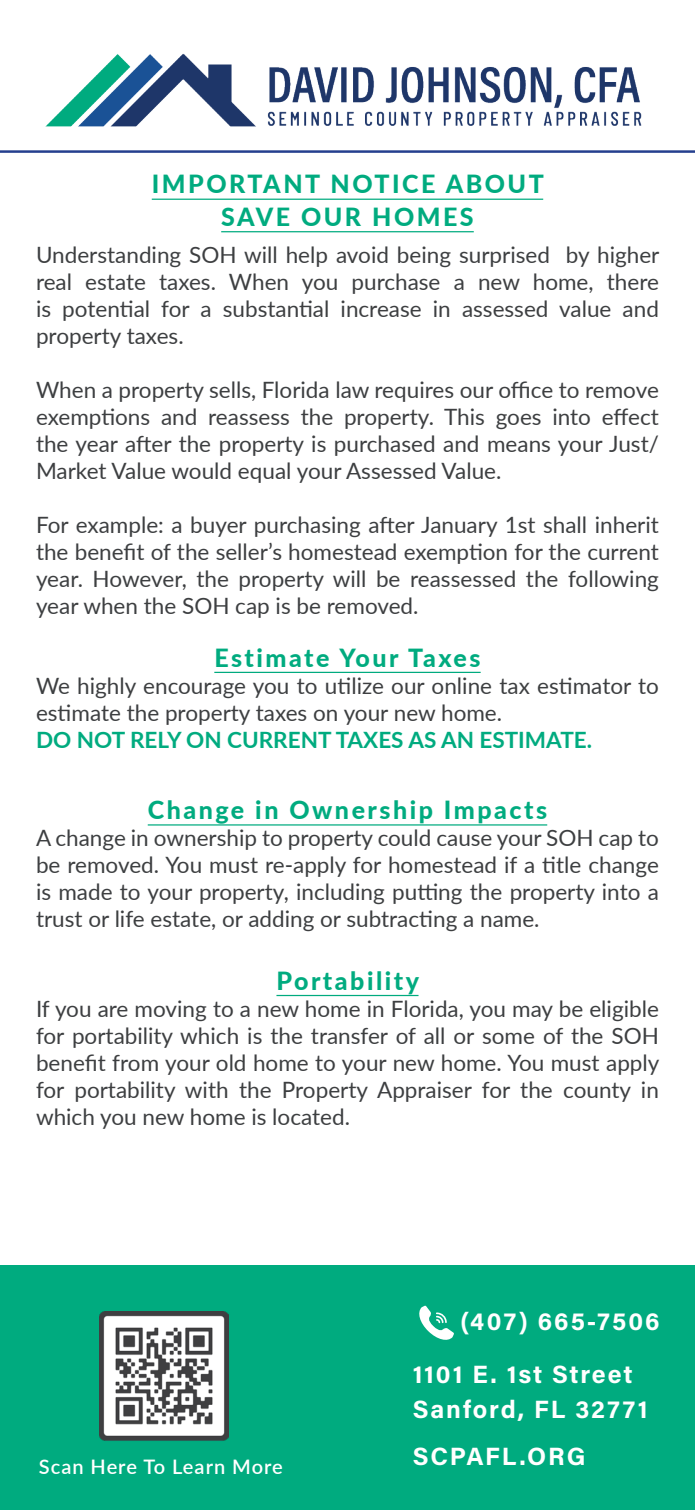
<style>
.page{position:relative;width:695px;height:1510px;background:#fff}
.page>*{position:absolute;margin:0;border:0;box-sizing:border-box;transform-origin:0 0}
.t1{font:800 25px "Lato";letter-spacing:.1em;color:#00ab7f}
.t2{font:700 25px "Acumin Pro";letter-spacing:.075em;color:#fff}
.t3{font:22.5px/27px "Lato";color:#3d3f41;text-align:justify}
.t4{font:700 22.5px "Lato";color:#00ab7f}
.t5{font:600 20px "Lato";letter-spacing:.05em;color:#fff}
</style>
<div class="page">
<img style="left:45px;top:53px;width:597px;height:74px">
<div style="left:0;top:1265px;width:694px;height:244px;background:#00ab7f"></div>
<svg style="left:419px;top:1305px;width:35px;height:35px"></svg>
<hr style="left:0;top:150px;width:694px;height:3px;background:#253f8e">
<hr style="left:152px;top:199px;width:391px;height:1px;background:#00ab7f">
<hr style="left:221px;top:231px;width:252px;height:1px;background:#00ab7f">
<hr style="left:214px;top:672px;width:266px;height:1px;background:#00ab7f">
<hr style="left:148px;top:824px;width:399px;height:1px;background:#00ab7f">
<hr style="left:276px;top:995px;width:142px;height:1px;background:#00ab7f">
<img style="left:100px;top:1311px;width:128px;height:130px">
<p class="t1" style="left:152px;top:166px;width:393px">IMPORTANT NOTICE ABOUT</p>
<p class="t1" style="left:221px;top:198px;width:254px">SAVE OUR HOMES</p>
<p class="t3" style="left:36px;top:240px;width:624px">Understanding SOH will help avoid being surprised by higher real estate taxes. When you purchase a new home, there is potential for a substantial increase in assessed value and property taxes.</p>
<p class="t3" style="left:36px;top:375px;width:624px">When a property sells, Florida law requires our office to remove exemptions and reassess the property. This goes into effect the year after the property is purchased and means your Just/ Market Value would equal your Assessed Value.</p>
<p class="t3" style="left:36px;top:510px;width:624px">For example: a buyer purchasing after January 1st shall inherit the benefit of the seller’s homestead exemption for the current year. However, the property will be reassessed the following year when the SOH cap is be removed.</p>
<p class="t1" style="left:214px;top:639px;width:268px">Estimate Your Taxes</p>
<p class="t3" style="left:36px;top:671px;width:624px">We highly encourage you to utilize our online tax estimator to estimate the property taxes on your new home.</p>
<p class="t4" style="left:36px;top:723px;width:557px">DO NOT RELY ON CURRENT TAXES AS AN ESTIMATE.</p>
<p class="t1" style="left:148px;top:791px;width:401px">Change in Ownership Impacts</p>
<p class="t3" style="left:36px;top:823px;width:624px">A change in ownership to property could cause your SOH cap to be removed. You must re-apply for homestead if a title change is made to your property, including putting the property into a trust or life estate, or adding or subtracting a name.</p>
<p class="t1" style="left:276px;top:962px;width:144px">Portability</p>
<p class="t3" style="left:36px;top:994px;width:625px">If you are moving to a new home in Florida, you may be eligible for portability which is the transfer of all or some of the SOH benefit from your old home to your new home. You must apply for portability with the Property Appraiser for the county in which you new home is located.</p>
<p class="t5" style="left:39px;top:1452px;width:245px">Scan Here To Learn More</p>
<p class="t2" style="left:460px;top:1303px;width:201px">(407) 665-7506</p>
<p class="t2" style="left:412px;top:1356px;width:221px">1101 E. 1st Street</p>
<p class="t2" style="left:412px;top:1391px;width:236px">Sanford, FL 32771</p>
<p class="t2" style="left:412px;top:1438px;width:174px">SCPAFL.ORG</p>
</div>
